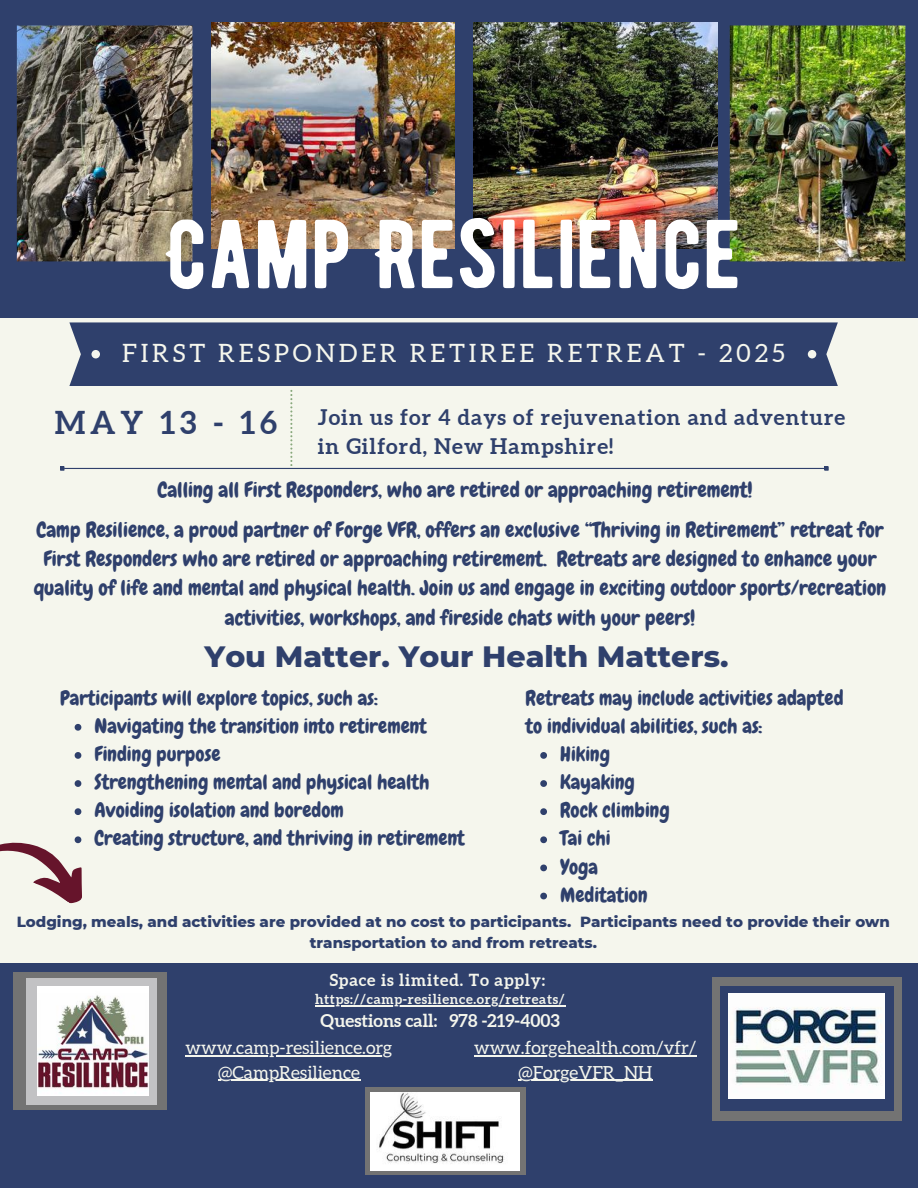
<style>
.page{position:relative;width:918px;height:1188px;background:#fff}
.page>*{position:absolute;margin:0;border:0;box-sizing:border-box;transform-origin:0 0}
.t1{font:97.5px "BERNIER Regular";color:#fff}
.t2{font:700 31.5px "Aleo";letter-spacing:.15em;color:#2f406c}
.t3{font:800 30px "Montserrat";color:#2f406c}
.t4{font:25.2px "Aleo";letter-spacing:.15em;color:#f5f6ed}
.t5{font:700 21.45px/29.2px "Aleo";letter-spacing:.05em;color:#2f406c}
.t6{font:21px/29.4px "Chewy";color:#2f406c;text-align:center}
.t7{font:20.4px/28.2px "Chewy";color:#2f406c}
.t8{font:18px/24.8px "Aleo";color:#f5f6ed;text-align:center}
.t9{font:700 17.7px "Aleo";color:#f5f6ed}
.t10{font:700 16.65px "Aleo";letter-spacing:.05em;color:#f5f6ed}
.t11{font:800 15px/20.2px "Montserrat";color:#2f406c;text-align:center}
.t12{font:700 13.5px "Aleo";letter-spacing:.05em;color:#f5f6ed}
</style>
<div class="page">
<div style="left:14px;top:318px;width:904px;height:646px;background:#f5f6ed"></div>
<div style="left:69px;top:322px;width:769px;height:64px;background:#2f406c"></div>
<div style="left:808px;top:350px;width:8px;height:8px;background:#f5f6ed;border-radius:50%"></div>
<div style="left:91px;top:350px;width:9px;height:8px;background:#f5f6ed;border-radius:50%"></div>
<hr style="left:65px;top:468px;width:759px;height:1px;background:#2f406c">
<svg style="left:60px;top:466px;width:5px;height:5px"></svg>
<svg style="left:824px;top:466px;width:5px;height:5px"></svg>
<div style="left:0;top:964px;width:918px;height:224px;background:#2f406c"></div>
<div style="left:14px;top:973px;width:153px;height:137px;background:#737373"></div>
<div style="left:712px;top:977px;width:189px;height:144px;background:#737373"></div>
<div style="left:0;top:0;width:918px;height:318px;background:#2f406c"></div>
<img style="left:211px;top:22px;width:243px;height:226px">
<img style="left:474px;top:22px;width:244px;height:226px">
<div style="left:27px;top:978px;width:130px;height:126px;background:#c2c2c4"></div>
<img style="left:38px;top:987px;width:111px;height:109px">
<div style="left:720px;top:987px;width:173px;height:124px;background:#2f406c"></div>
<img style="left:728px;top:994px;width:157px;height:105px">
<img style="left:16px;top:25px;width:177px;height:237px">
<img style="left:729px;top:25px;width:177px;height:237px">
<hr style="left:315px;top:1005px;width:250px;height:2px;background:#f5f6ed">
<hr style="left:186px;top:1055px;width:207px;height:1px;background:#f5f6ed">
<hr style="left:218px;top:1080px;width:142px;height:1px;background:#f5f6ed">
<hr style="left:474px;top:1055px;width:223px;height:1px;background:#f5f6ed">
<hr style="left:518px;top:1080px;width:134px;height:1px;background:#f5f6ed">
<svg style="left:540px;top:752px;width:7px;height:7px"></svg>
<svg style="left:540px;top:780px;width:7px;height:7px"></svg>
<svg style="left:540px;top:808px;width:7px;height:7px"></svg>
<svg style="left:540px;top:836px;width:7px;height:7px"></svg>
<svg style="left:540px;top:865px;width:7px;height:6px"></svg>
<svg style="left:540px;top:893px;width:7px;height:6px"></svg>
<svg style="left:75px;top:724px;width:6px;height:7px"></svg>
<svg style="left:75px;top:752px;width:6px;height:7px"></svg>
<svg style="left:75px;top:780px;width:6px;height:7px"></svg>
<svg style="left:75px;top:808px;width:6px;height:7px"></svg>
<svg style="left:0;top:824px;width:95px;height:83px"></svg>
<svg style="left:365px;top:1087px;width:161px;height:88px;fill:#737373"></svg>
<img style="left:371px;top:1093px;width:148px;height:77px">
<svg style="left:290px;top:390px;width:2px;height:76px"></svg>
<h1 class="t1" style="left:165px;top:196px;width:578px">CAMP RESILIENCE</h1>
<p class="t4" style="left:122px;top:338px;width:664px">FIRST RESPONDER RETIREE RETREAT - 2025</p>
<h2 class="t2" style="left:55px;top:404px;width:224px">MAY 13 - 16</h2>
<p class="t5" style="left:318px;top:403px;width:529px">Join us for 4 days of rejuvenation and adventure in Gilford, New Hampshire!</p>
<p class="t6" style="left:36px;top:470px;width:849px;line-height:39.5px">Calling all First Responders, who are retired or approaching retirement!<br>Camp Resilience, a proud partner of Forge VFR, offers an exclusive “Thriving in Retirement” retreat for</p>
<p class="t6" style="left:34px;top:544px;width:854px">First Responders who are retired or approaching retirement. Retreats are designed to enhance your quality of life and mental and physical health. Join us and engage in exciting outdoor sports/recreation activities, workshops, and fireside chats with your peers!</p>
<h3 class="t3" style="left:205px;top:638px;width:526px">You Matter. Your Health Matters.</h3>
<p class="t7" style="left:95px;top:684px;width:372px;text-indent:-35px">Participants will explore topics, such as:<br>Navigating the transition into retirement Finding purpose<br>Strengthening mental and physical health Avoiding isolation and boredom<br>Creating structure, and thriving in retirement</p>
<p class="t7" style="left:526px;top:684px;width:319px">Retreats may include activities adapted</p>
<p class="t7" style="left:526px;top:712px;width:238px">to individual abilities, such as:</p>
<p class="t7" style="left:560px;top:740px;width:51px">Hiking</p>
<p class="t7" style="left:560px;top:768px;width:76px">Kayaking</p>
<p class="t7" style="left:560px;top:796px;width:111px">Rock climbing</p>
<p class="t7" style="left:560px;top:824px;width:52px">Tai chi</p>
<p class="t7" style="left:560px;top:853px;width:39px">Yoga</p>
<p class="t7" style="left:560px;top:881px;width:89px">Meditation</p>
<p class="t11" style="left:17px;top:912px;width:875px">Lodging, meals, and activities are provided at no cost to participants. Participants need to provide their own transportation to and from retreats.</p>
<p class="t10" style="left:330px;top:971px;width:217px">Space is limited. To apply:</p>
<p class="t12" style="left:315px;top:992px;width:251px">https://camp-resilience.org/retreats/</p>
<p class="t9" style="left:320px;top:1010px;width:241px">Questions call: 978 -219-4003</p>
<p class="t8" style="left:186px;top:1035px;width:208px">www.camp-resilience.org @CampResilience</p>
<p class="t8" style="left:474px;top:1035px;width:224px">www.forgehealth.com/vfr/ @ForgeVFR_NH</p>
</div>
